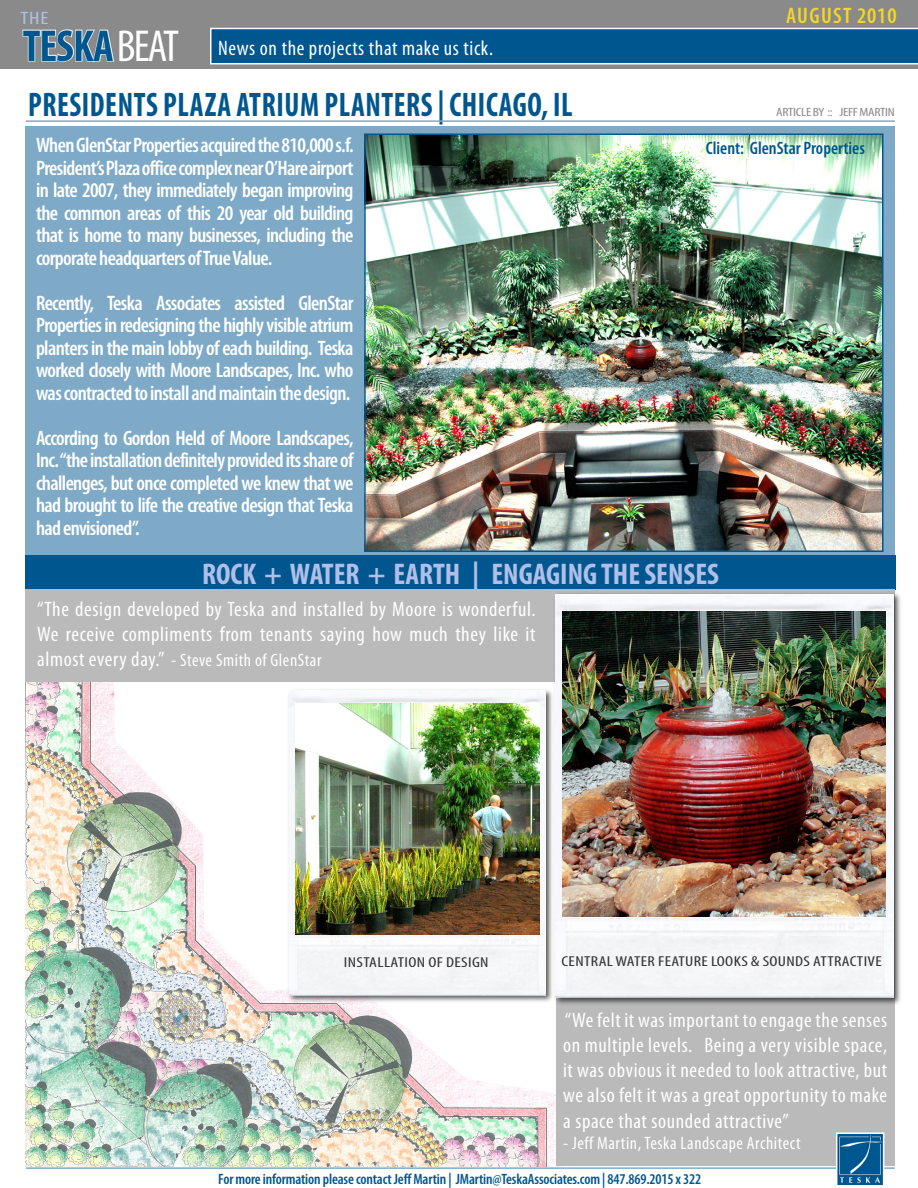
<style>
.page{position:relative;width:918px;height:1188px;background:#fff}
.page>*{position:absolute;margin:0;border:0;box-sizing:border-box;transform-origin:0 0}
.t1{font:700 condensed 45px "Myriad Pro";letter-spacing:-.02em;color:#00568f}
.t2{font:700 condensed 34.2px "Myriad Pro";letter-spacing:.02em;color:#00568f;scale:.88 1}
.t3{font:700 condensed 30px "Myriad Pro";color:#b0bfe7}
.t4{font:600 condensed 22.5px "Myriad Pro";letter-spacing:.05em;color:#f4d626}
.t5{font:600 condensed 21px/22.5px "Myriad Pro";letter-spacing:-.03em;color:#fff;text-align:justify}
.t6{font:condensed 21px/25.2px "Myriad Pro";letter-spacing:.03em;color:#fff}
.t7{font:condensed 18px "Myriad Pro";letter-spacing:.03em;color:#fff}
.t8{font:600 condensed 18px "Myriad Pro";color:#00568f}
.t9{font:condensed 18px "Myriad Pro";color:#b0bfe7;scale:1.25 1}
.t10{font:600 condensed 15px "Myriad Pro";letter-spacing:-.01em;color:#00568f}
.t11{font:condensed 14.4px "Myriad Pro";letter-spacing:.02em;color:#323232;scale:1.25 1}
.t12{font:condensed 12px "Myriad Pro";letter-spacing:-.02em;color:#8a8a8a;scale:1.25 1}
.s1{font-weight:400;color:#fff}
.s2{font-size:21px}
</style>
<div class="page">
<img style="left:26px;top:682px;width:536px;height:485px">
<img style="left:113px;top:682px;width:443px;height:421px">
<div style="left:26px;top:126px;width:870px;height:433px;background:#7eaac7"></div>
<div style="left:0;top:0;width:918px;height:69px;background:#8a8a8a"></div>
<svg style="left:22px;top:29px;width:92px;height:33px"></svg>
<svg style="left:210px;top:28px;width:708px;height:36px;background:#116196"></svg>
<hr style="left:26px;top:120px;width:869px;height:2px;background:#7eaac7">
<img style="left:367px;top:137px;width:514px;height:412px">
<div style="left:364px;top:134px;width:520px;height:418px;border:2px solid #00568f"></div>
<div style="left:25px;top:555px;width:871px;height:35px;background:#00568f"></div>
<div style="left:286px;top:687px;width:268px;height:317px;background:#231f20;opacity:.75"></div>
<img style="left:290px;top:690px;width:255px;height:305px">
<img style="left:295px;top:703px;width:244px;height:231px">
<div style="left:26px;top:590px;width:870px;height:92px;background:#bababa"></div>
<div style="left:556px;top:612px;width:340px;height:554px;background:#bababa"></div>
<div style="left:552px;top:591px;width:350px;height:415px;background:#231f20;opacity:.75"></div>
<img style="left:555px;top:594px;width:338px;height:404px">
<img style="left:563px;top:611px;width:322px;height:305px">
<hr style="left:26px;top:1167px;width:869px;height:2px;background:#7eaac7">
<img style="left:839px;top:1135px;width:42px;height:48px">
<div style="left:836px;top:1132px;width:48px;height:54px;border:2px solid #fff"></div>
<p class="t9" style="left:21px;top:8px;width:24px">THE</p>
<p class="t1" style="left:23px;top:18px;width:158px">TESKA<span class="s1">BEAT</span></p>
<p class="t6" style="left:218px;top:35px;width:277px">News on the projects that make us tick.</p>
<p class="t2" style="left:28px;top:83px;width:620px">PRESIDENTS PLAZA ATRIUM PLANTERS | CHICAGO, IL</p>
<p class="t5" style="left:36px;top:134px;width:319px">When GlenStar Properties acquired the 810,000 s.f.<br>President’s Plaza office complex near O’Hare airport in late 2007, they immediately began improving the common areas of this 20 year old building that is home to many businesses, including the corporate headquarters of True Value.</p>
<p class="t5" style="left:36px;top:291px;width:319px">Recently, Teska Associates assisted GlenStar Properties in redesigning the highly visible atrium planters in the main lobby of each building. Teska worked closely with Moore Landscapes, Inc. who was contracted to install and maintain the design.</p>
<p class="t5" style="left:36px;top:426px;width:319px">According to Gordon Held of Moore Landscapes, Inc. “the installation definitely provided its share of challenges, but once completed we knew that we had brought to life the creative design that Teska had envisioned”.</p>
<p class="t4" style="left:786px;top:2px;width:112px">AUGUST 2010</p>
<p class="t12" style="left:776px;top:105px;width:79px">ARTICLE BY :: jeff martin</p>
<p class="t8" style="left:706px;top:137px;width:161px">Client: GlenStar Properties</p>
<p class="t3" style="left:202px;top:555px;width:121px">ROCK + WATER</p>
<p class="t3" style="left:368px;top:555px;width:52px">+ EARTH</p>
<p class="t3" style="left:473px;top:555px;width:45px">| ENGAGING</p>
<p class="t3" style="left:601px;top:555px;width:69px">THE SENSES</p>
<p class="t6" style="left:37px;top:596px;width:500px">“The design developed by Teska and installed by Moore is wonderful.<br>We receive compliments from tenants saying how much they like it</p>
<p class="t7" style="left:37px;top:649px;width:286px"><span class="s2">almost every day.”</span> - Steve Smith of GlenStar</p>
<p class="t11" style="left:344px;top:953px;width:22px">installati</p>
<p class="t11" style="left:408px;top:953px;width:64px">on of design</p>
<p class="t11" style="left:562px;top:953px;width:7px">central</p>
<p class="t11" style="left:616px;top:953px;width:8px">water</p>
<p class="t11" style="left:658px;top:953px;width:131px">feature looks &amp; sounds attracti</p>
<p class="t11" style="left:868px;top:953px;width:12px">ve</p>
<p class="t6" style="left:563px;top:1007px;width:326px;text-align:justify">“We felt it was important to engage the senses on multiple levels. Being a very visible space, it was obvious it needed to look attractive, but we also felt it was a great opportunity to make a space that sounded attractive”</p>
<p class="t7" style="left:563px;top:1132px;width:239px">- Jeff Martin, Teska Landscape Architect</p>
<p class="t10" style="left:218px;top:1170px;width:484px">For more information please contact Jeff Martin | JMartin@TeskaAssociates.com | 847.869.2015 x 322</p>
</div>
